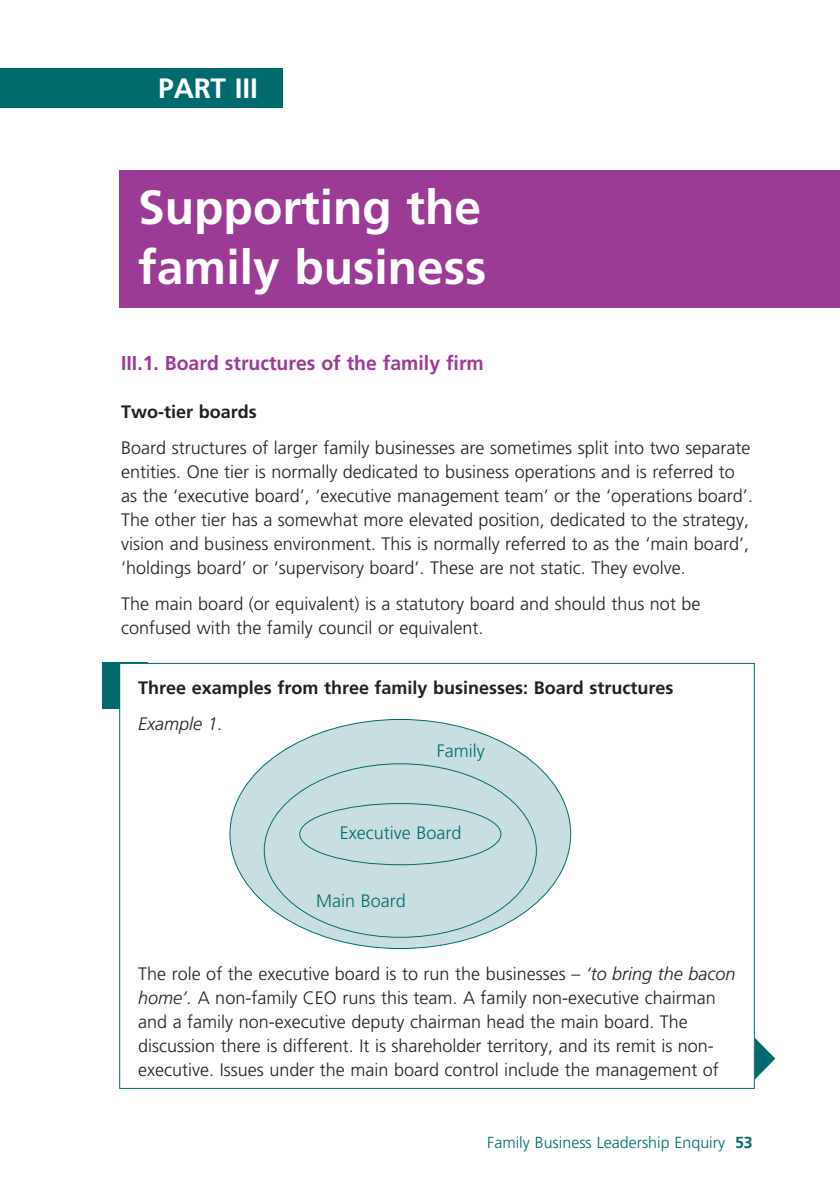
<style>
.page{position:relative;width:840px;height:1191px;background:#fff}
.page>*{position:absolute;margin:0;border:0;box-sizing:border-box;transform-origin:0 0}
.t1{font:700 48px/60px "Frutiger";color:#fff}
.t2{font:700 28px "Frutiger";color:#fff}
.t3{font:700 20px "Frutiger";color:#9c3b96}
.t4{font:300 18px/24px "Frutiger";color:#231f20}
.t5{font:700 18px "Frutiger";color:#231f20}
.t6{font:300 18px "Frutiger";color:#006b6e}
.t7{font:italic 300 18px "Frutiger";color:#231f20}
.t8{font:300 16px "Frutiger";color:#006b6e}
.s1{font-style:italic}
.s2{font-weight:700}
</style>
<div class="page">
<svg style="left:754px;top:1018px;width:20px;height:65px"></svg>
<div style="left:102px;top:663px;width:46px;height:46px;background:#006b6e"></div>
<div style="left:120px;top:663px;width:634px;height:425px;background:#fff"></div>
<div style="left:0;top:68px;width:282px;height:40px;background:#006b6e"></div>
<div style="left:119px;top:170px;width:720px;height:138px;background:#9c3b96"></div>
<div style="left:230px;top:719px;width:340px;height:229px;background:#c8dfe1;border-radius:50%"></div>
<div style="left:299px;top:803px;width:202px;height:62px;border:2px solid #006b6e;border-radius:50%"></div>
<h2 class="t2" style="left:158px;top:77px;width:101px">PART III</h2>
<h1 class="t1" style="left:138px;top:181px;width:350px">Supporting the family business</h1>
<p class="t3" style="left:121px;top:355px;width:364px">III.1. Board structures of the family firm</p>
<p class="t5" style="left:121px;top:405px;width:137px">Two-tier boards</p>
<p class="t4" style="left:121px;top:437px;width:633px">Board structures of larger family businesses are sometimes split into two separate entities. One tier is normally dedicated to business operations and is referred to as the ‘executive board’, ‘executive management team’ or the ‘operations board’.<br>The other tier has a somewhat more elevated position, dedicated to the strategy, vision and business environment. This is normally referred to as the ‘main board’, ‘holdings board’ or ‘supervisory board’. These are not static. They evolve.</p>
<p class="t4" style="left:121px;top:593px;width:580px">The main board (or equivalent) is a statutory board and should thus not be confused with the family council or equivalent.</p>
<p class="t5" style="left:138px;top:681px;width:536px">Three examples from three family businesses: Board structures</p>
<p class="t7" style="left:138px;top:717px;width:86px">Example 1.</p>
<p class="t6" style="left:436px;top:743px;width:49px">Family</p>
<p class="t6" style="left:339px;top:825px;width:123px">Executive Board</p>
<p class="t6" style="left:316px;top:893px;width:91px">Main Board</p>
<p class="t4" style="left:138px;top:963px;width:598px">The role of the executive board is to run the businesses – <span class="s1">‘to bring the bacon home’.</span> A non-family CEO runs this team. A family non-executive chairman and a family non-executive deputy chairman head the main board. The discussion there is different. It is shareholder territory, and its remit is non&shy;executive. Issues under the main board control include the management of</p>
<p class="t8" style="left:487px;top:1136px;width:267px">Family Business Leadership Enquiry <span class="s2">53</span></p>
</div>
